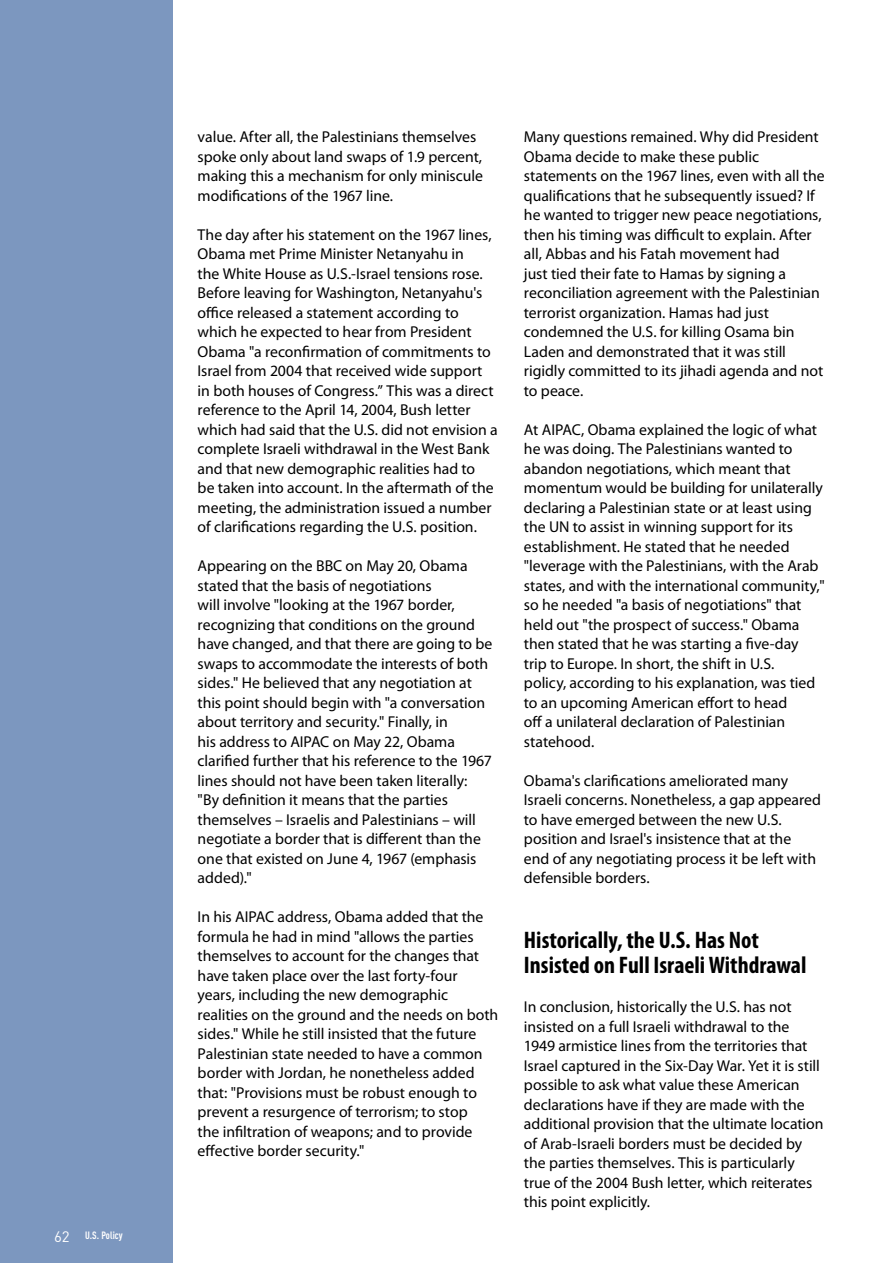
<style>
.page{position:relative;width:893px;height:1263px;background:#fff}
.page>*{position:absolute;margin:0;border:0;box-sizing:border-box;transform-origin:0 0}
.t1{font:700 condensed 24px/25.5px "Myriad Pro";color:#000}
.t2{font:15.75px/19.5px "Myriad Pro";letter-spacing:-.005em;color:#000}
.t3{font:700 10.5px "DIN Cond";letter-spacing:.01em;color:#fff}
.s1{font-family:"DIN";font-weight:400;font-size:15px}
</style>
<div class="page">
<div style="left:0;top:0;width:172px;height:1263px;background:#7c97bf"></div>
<p class="t3" style="left:54px;top:1229px;width:70px"><span class="s1">62</span> U.S. Policy</p>
<p class="t2" style="left:198px;top:127px;width:287px">value. After all, the Palestinians themselves spoke only about land swaps of 1.9 percent, making this a mechanism for only miniscule modifications of the 1967 line.</p>
<p class="t2" style="left:198px;top:224px;width:301px">The day after his statement on the 1967 lines, Obama met Prime Minister Netanyahu in<br>the White House as U.S.-Israel tensions rose.<br>Before leaving for Washington, Netanyahu's office released a statement according to which he expected to hear from President Obama "a reconfirmation of commitments to Israel from 2004 that received wide support in both houses of Congress.” This was a direct reference to the April 14, 2004, Bush letter which had said that the U.S. did not envision a complete Israeli withdrawal in the West Bank and that new demographic realities had to<br>be taken into account. In the aftermath of the meeting, the administration issued a number of clarifications regarding the U.S. position.</p>
<p class="t2" style="left:198px;top:556px;width:296px">Appearing on the BBC on May 20, Obama stated that the basis of negotiations<br>will involve "looking at the 1967 border, recognizing that conditions on the ground have changed, and that there are going to be swaps to accommodate the interests of both sides." He believed that any negotiation at this point should begin with "a conversation about territory and security." Finally, in<br>his address to AIPAC on May 22, Obama clarified further that his reference to the 1967 lines should not have been taken literally: "By definition it means that the parties themselves – Israelis and Palestinians – will negotiate a border that is different than the one that existed on June 4, 1967 (emphasis added)."</p>
<p class="t2" style="left:198px;top:907px;width:302px">In his AIPAC address, Obama added that the formula he had in mind "allows the parties themselves to account for the changes that have taken place over the last forty-four years, including the new demographic realities on the ground and the needs on both sides." While he still insisted that the future Palestinian state needed to have a common border with Jordan, he nonetheless added that: "Provisions must be robust enough to prevent a resurgence of terrorism; to stop<br>the infiltration of weapons; and to provide effective border security."</p>
<p class="t2" style="left:524px;top:127px;width:302px">Many questions remained. Why did President Obama decide to make these public statements on the 1967 lines, even with all the qualifications that he subsequently issued? If he wanted to trigger new peace negotiations, then his timing was difficult to explain. After all, Abbas and his Fatah movement had<br>just tied their fate to Hamas by signing a reconciliation agreement with the Palestinian terrorist organization. Hamas had just condemned the U.S. for killing Osama bin Laden and demonstrated that it was still rigidly committed to its jihadi agenda and not to peace.</p>
<p class="t2" style="left:524px;top:419px;width:302px">At AIPAC, Obama explained the logic of what he was doing. The Palestinians wanted to abandon negotiations, which meant that momentum would be building for unilaterally declaring a Palestinian state or at least using the UN to assist in winning support for its establishment. He stated that he needed "leverage with the Palestinians, with the Arab states, and with the international community," so he needed "a basis of negotiations" that held out "the prospect of success." Obama then stated that he was starting a five-day trip to Europe. In short, the shift in U.S.<br>policy, according to his explanation, was tied to an upcoming American effort to head<br>off a unilateral declaration of Palestinian statehood.</p>
<p class="t2" style="left:524px;top:770px;width:299px">Obama's clarifications ameliorated many Israeli concerns. Nonetheless, a gap appeared to have emerged between the new U.S. position and Israel's insistence that at the<br>end of any negotiating process it be left with defensible borders.</p>
<h1 class="t1" style="left:524px;top:926px;width:284px">Historically, the U.S. Has Not<br>Insisted on Full Israeli Withdrawal</h1>
<p class="t2" style="left:524px;top:997px;width:301px">In conclusion, historically the U.S. has not insisted on a full Israeli withdrawal to the 1949 armistice lines from the territories that Israel captured in the Six-Day War. Yet it is still possible to ask what value these American declarations have if they are made with the additional provision that the ultimate location of Arab-Israeli borders must be decided by the parties themselves. This is particularly true of the 2004 Bush letter, which reiterates this point explicitly.</p>
</div>
